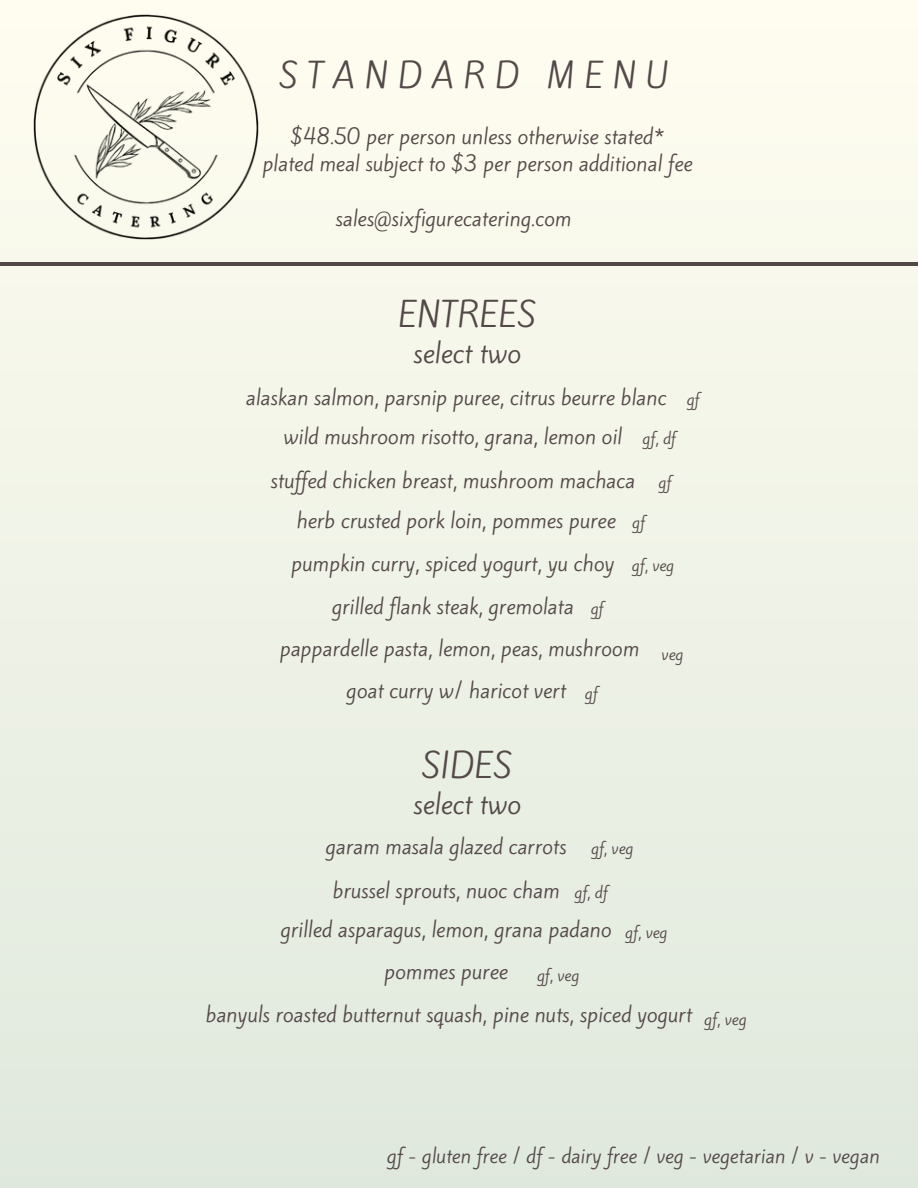
<style>
.page{position:relative;width:918px;height:1188px;background:#fff}
.page>*{position:absolute;margin:0;border:0;box-sizing:border-box;transform-origin:0 0}
.t1{font:31.8px "Kite One";letter-spacing:.295em;color:#544949}
.t2{font:31.65px "Kite One";color:#544949}
.t3{font:25.65px "Kite One";color:#544949}
.t4{font:19.8px/27px "Kite One";color:#544949;text-align:center}
.t5{font:18.75px "Kite One";color:#544949}
.t6{font:15px "Kite One";color:#544949}
</style>
<div class="page">
<div style="left:0;top:0;width:918px;height:1188px;background:linear-gradient(to bottom,#fffdf0,#dfe8dd)"></div>
<hr style="left:0;top:262px;width:918px;height:4px;background:#544949">
<img style="left:0;top:0;width:315px;height:296px">
<h1 class="t1" style="left:279px;top:54px;width:392px">STANDARD MENU</h1>
<h3 class="t4" style="left:262px;top:123px;width:432px">$48.50 per person unless otherwise stated* plated meal subject to $3 per person additional fee</h3>
<p class="t4" style="left:335px;top:205px;width:237px">sales@sixfigurecatering.com</p>
<h3 class="t2" style="left:398px;top:292px;width:140px">ENTREES</h3>
<h3 class="t3" style="left:413px;top:335px;width:110px">select two</h3>
<p class="t4" style="left:246px;top:384px;width:422px">alaskan salmon, parsnip puree, citrus beurre blanc</p>
<h3 class="t6" style="left:687px;top:388px;width:14px">gf</h3>
<p class="t4" style="left:284px;top:423px;width:340px">wild mushroom risotto, grana, lemon oil</p>
<h3 class="t6" style="left:643px;top:427px;width:35px">gf, df</h3>
<p class="t4" style="left:270px;top:467px;width:366px">stuf ed chicken breast, mushroom machaca</p>
<h3 class="t6" style="left:659px;top:471px;width:14px">gf</h3>
<p class="t4" style="left:296px;top:507px;width:321px">herb crusted pork loin, pommes puree</p>
<h3 class="t6" style="left:632px;top:512px;width:14px">gf</h3>
<p class="t4" style="left:291px;top:550px;width:324px">pumpkin curry, spiced yogurt, yu choy</p>
<h3 class="t6" style="left:632px;top:555px;width:44px">gf, veg</h3>
<p class="t4" style="left:332px;top:593px;width:243px">grilled flank steak, gremolata</p>
<h3 class="t6" style="left:591px;top:597px;width:14px">gf</h3>
<p class="t4" style="left:280px;top:635px;width:361px">pappardelle pasta, lemon, peas, mushroom</p>
<h3 class="t6" style="left:662px;top:643px;width:23px">veg</h3>
<p class="t4" style="left:346px;top:677px;width:221px">goat curry w/ haricot vert</p>
<h2 class="t6" style="left:585px;top:683px;width:14px">gf</h2>
<h3 class="t2" style="left:422px;top:743px;width:92px">SIDES</h3>
<h3 class="t3" style="left:413px;top:785px;width:110px">select two</h3>
<h3 class="t4" style="left:325px;top:833px;width:243px">garam masala glazed carrots</h3>
<p class="t6" style="left:591px;top:838px;width:44px">gf, veg</p>
<h3 class="t4" style="left:332px;top:877px;width:229px">brussel sprouts, nuoc cham</h3>
<p class="t6" style="left:574px;top:882px;width:35px">gf, df</p>
<h3 class="t4" style="left:280px;top:917px;width:333px">grilled asparagus, lemon, grana padano</h3>
<p class="t6" style="left:625px;top:921px;width:44px">gf, veg</p>
<h3 class="t4" style="left:384px;top:958px;width:125px">pommes puree</h3>
<p class="t6" style="left:537px;top:965px;width:44px">gf, veg</p>
<h3 class="t4" style="left:206px;top:1001px;width:488px">banyuls roasted butternut squash, pine nuts, spiced yogurt</h3>
<p class="t6" style="left:704px;top:1009px;width:44px">gf, veg</p>
<h2 class="t5" style="left:387px;top:1142px;width:494px">gf - gluten free / df - dairy free / veg - vegetarian / v - vegan</h2>
</div>
